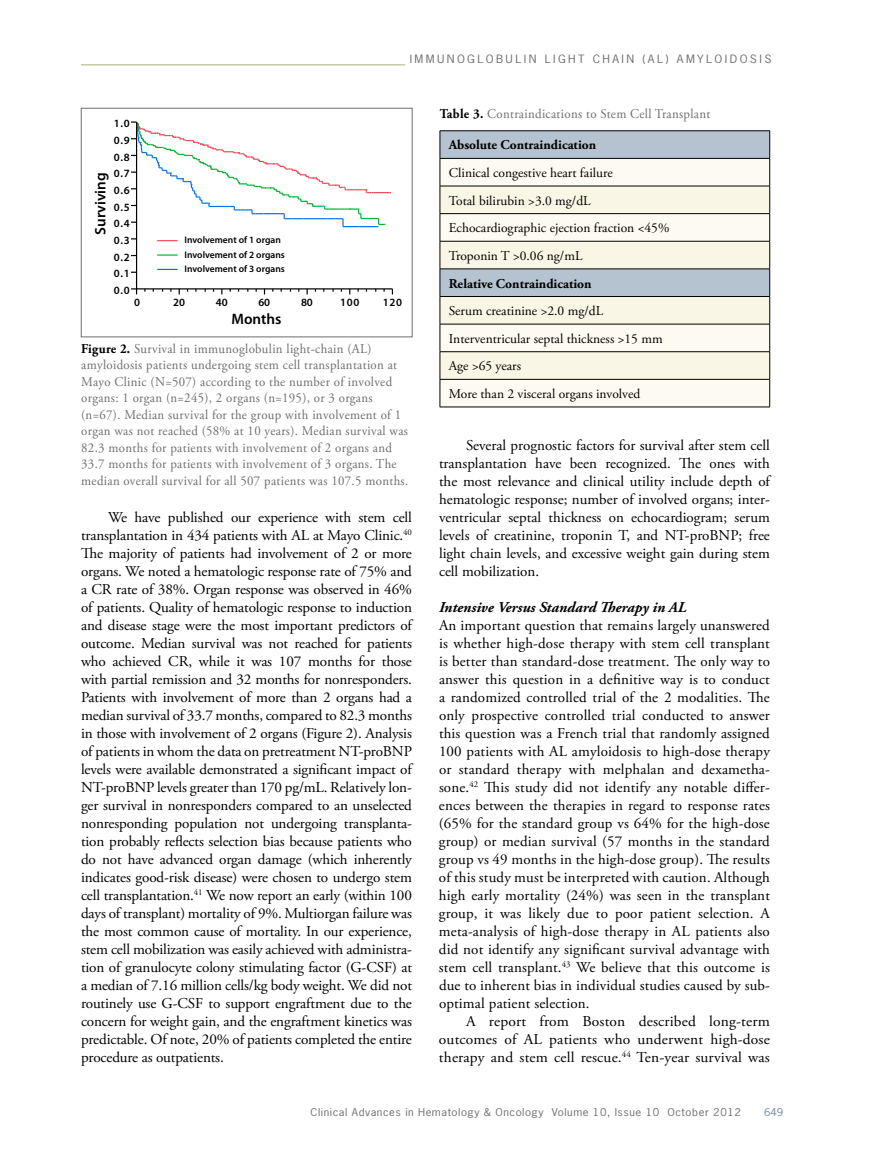
<style>
.page{position:relative;width:878px;height:1175px;background:#fff}
.page>*{position:absolute;margin:0;border:0;box-sizing:border-box;transform-origin:0 0}
.t1{font:600 15.15px "Myriad Pro";color:#000}
.t2{font:15px/18px "Adobe Garamond Pro";color:#000;text-align:justify}
.t3{font:italic 700 15px "Adobe Garamond Pro";color:#000}
.t4{font:13.5px/16.5px "Adobe Garamond Pro";letter-spacing:.025em;color:#6d6e71;scale:.95 1}
.t5{font:13.5px/27.6px "Adobe Garamond Pro";color:#000}
.t6{font:700 13.5px "Adobe Garamond Pro";color:#000}
.t7{font:600 11.1px "Myriad Pro";letter-spacing:.03em;color:#000}
.t8{font:10.8px "News Gothic Std";letter-spacing:.2em;color:#6d6e71;scale:1.11 1}
.t9{font:10.2px "News Gothic Std";letter-spacing:.05em;color:#6d6e71;scale:1.11 1}
.t10{font:10.2px "News Gothic Std";color:#738ba5;scale:1.11 1}
.t11{font:600 9.6px/14.4px "Myriad Pro";color:#000}
.s1{font-weight:700;color:#000}
</style>
<div class="page">
<hr style="left:81px;top:65px;width:324px;height:1px;background:#a9b07b">
<svg style="left:135px;top:121px;width:258px;height:169px"></svg>
<svg style="left:131px;top:288px;width:6px;height:6px"></svg>
<svg style="left:157px;top:269px;width:20px;height:1px"></svg>
<svg style="left:157px;top:240px;width:20px;height:1px"></svg>
<hr style="left:157px;top:254px;width:20px;height:2px;background:#00b235">
<div style="left:81px;top:108px;width:331px;height:229px;border:1px solid #6d6e71"></div>
<svg style="left:440px;top:131px;width:329px;height:27px;background:#b2becb"></svg>
<div style="left:440px;top:159px;width:329px;height:248px;background:#fcfaf1"></div>
<svg style="left:440px;top:187px;width:329px;height:192px;fill:#faf6e6"></svg>
<hr style="left:440px;top:130px;width:330px;height:1px;background:#000">
<hr style="left:440px;top:158px;width:330px;height:1px;background:#000">
<hr style="left:440px;top:186px;width:330px;height:1px;background:#000">
<hr style="left:440px;top:213px;width:330px;height:1px;background:#000">
<hr style="left:440px;top:241px;width:330px;height:1px;background:#000">
<hr style="left:440px;top:269px;width:330px;height:1px;background:#000">
<hr style="left:440px;top:296px;width:330px;height:1px;background:#000">
<hr style="left:440px;top:324px;width:330px;height:1px;background:#000">
<hr style="left:440px;top:351px;width:330px;height:1px;background:#000">
<hr style="left:440px;top:379px;width:330px;height:1px;background:#000">
<svg style="left:439px;top:131px;width:1px;height:276px"></svg>
<svg style="left:769px;top:131px;width:1px;height:276px"></svg>
<hr style="left:440px;top:407px;width:330px;height:1px;background:#000">
<p class="t8" style="left:410px;top:52px;width:181px">Immuno glo buli n Li gh t Chai</p>
<p class="t8" style="left:626px;top:52px;width:132px">n (AL) Amyloi do si s</p>
<p class="t7" style="left:114px;top:116px;width:17px">1.0</p>
<p class="t7" style="left:114px;top:133px;width:17px">0.9</p>
<p class="t7" style="left:114px;top:150px;width:17px">0.8</p>
<p class="t7" style="left:114px;top:166px;width:17px">0.7</p>
<p class="t1" style="left:91px;top:235px;width:64px;rotate:-90deg">Surviving</p>
<p class="t7" style="left:114px;top:183px;width:17px">0.6</p>
<p class="t7" style="left:114px;top:200px;width:17px">0.5</p>
<p class="t7" style="left:114px;top:216px;width:17px">0.4</p>
<p class="t7" style="left:114px;top:233px;width:17px">0.3</p>
<p class="t7" style="left:114px;top:250px;width:17px">0.2</p>
<p class="t7" style="left:114px;top:266px;width:17px">0.1</p>
<p class="t7" style="left:114px;top:283px;width:17px">0.0</p>
<p class="t11" style="left:185px;top:233px;width:102px">Involvement of 1 organ<br>Involvement of 2 organs<br>Involvement of 3 organs</p>
<p class="t7" style="left:134px;top:295px;width:7px">0</p>
<p class="t7" style="left:173px;top:295px;width:13px">20</p>
<p class="t7" style="left:216px;top:295px;width:13px">40</p>
<p class="t7" style="left:258px;top:295px;width:13px">60</p>
<p class="t7" style="left:301px;top:295px;width:13px">80</p>
<p class="t7" style="left:340px;top:295px;width:21px">100</p>
<p class="t7" style="left:382px;top:295px;width:21px">120</p>
<p class="t1" style="left:231px;top:309px;width:52px">Months</p>
<p class="t4" style="left:81px;top:341px;width:346px"><span class="s1">Figure 2.</span> Survival in immunoglobulin light-chain (AL) amyloidosis patients undergoing stem cell transplantation at Mayo Clinic (N=507) according to the number of involved organs: 1 organ (n=245), 2 organs (n=195), or 3 organs (n=67). Median survival for the group with involvement of 1 organ was not reached (58% at 10 years). Median survival was 82.3 months for patients with involvement of 2 organs and 33.7 months for patients with involvement of 3 organs. The median overall survival for all 507 patients was 107.5 months.</p>
<p class="t2" style="left:81px;top:509px;width:332px;text-indent:27px">We have published our experience with stem cell transplantation in 434 patients with AL at Mayo Clinic.<sup>40<br></sup>The majority of patients had involvement of 2 or more organs. We noted a hematologic response rate of 75% and a CR rate of 38%. Organ response was observed in 46% of patients. Quality of hematologic response to induction and disease stage were the most important predictors of outcome. Median survival was not reached for patients who achieved CR, while it was 107 months for those with partial remission and 32 months for nonresponders.<br>Patients with involvement of more than 2 organs had a median survival of 33.7 months, compared to 82.3 months in those with involvement of 2 organs (Figure 2). Analysis of patients in whom the data on pretreatment NT-proBNP levels were available demonstrated a significant impact of NT-proBNP levels greater than 170 pg/mL. Relatively lon&shy;ger survival in nonresponders compared to an unselected nonresponding population not undergoing transplanta&shy;tion probably reflects selection bias because patients who do not have advanced organ damage (which inherently indicates good-risk disease) were chosen to undergo stem cell transplantation.<sup>41</sup> We now report an early (within 100 days of transplant) mortality of 9%. Multiorgan failure was the most common cause of mortality. In our experience, stem cell mobilization was easily achieved with administra&shy;tion of granulocyte colony stimulating factor (G-CSF) at a median of 7.16 million cells/kg body weight. We did not routinely use G-CSF to support engraftment due to the concern for weight gain, and the engraftment kinetics was predictable. Of note, 20% of patients completed the entire procedure as outpatients.</p>
<p class="t4" style="left:440px;top:106px;width:286px"><span class="s1">Table 3.</span> Contraindications to Stem Cell Transplant</p>
<p class="t6" style="left:449px;top:137px;width:149px">Absolute Contraindication</p>
<p class="t5" style="left:449px;top:159px;width:222px">Clinical congestive heart failure<br>Total bilirubin &gt;3.0 mg/dL<br>Echocardiographic ejection fraction &lt;45%<br>Troponin T &gt;0.06 ng/mL</p>
<p class="t6" style="left:449px;top:275px;width:144px">Relative Contraindication</p>
<p class="t5" style="left:449px;top:297px;width:215px">Serum creatinine &gt;2.0 mg/dL<br>Interventricular septal thickness &gt;15 mm<br>Age &gt;65 years<br>More than 2 visceral organs involved</p>
<p class="t2" style="left:439px;top:437px;width:332px;text-indent:27px">Several prognostic factors for survival after stem cell transplantation have been recognized. The ones with the most relevance and clinical utility include depth of hematologic response; number of involved organs; inter&shy;ventricular septal thickness on echocardiogram; serum levels of creatinine, troponin T, and NT-proBNP; free light chain levels, and excessive weight gain during stem cell mobilization.</p>
<p class="t3" style="left:439px;top:599px;width:249px">Intensive Versus Standard Therapy in AL</p>
<p class="t2" style="left:439px;top:617px;width:332px">An important question that remains largely unanswered is whether high-dose therapy with stem cell transplant is better than standard-dose treatment. The only way to answer this question in a definitive way is to conduct a randomized controlled trial of the 2 modalities. The only prospective controlled trial conducted to answer this question was a French trial that randomly assigned 100 patients with AL amyloidosis to high-dose therapy or standard therapy with melphalan and dexametha&shy;sone.<sup>42</sup> This study did not identify any notable differ&shy;ences between the therapies in regard to response rates (65% for the standard group vs 64% for the high-dose group) or median survival (57 months in the standard group vs 49 months in the high-dose group). The results of this study must be interpreted with caution. Although high early mortality (24%) was seen in the transplant group, it was likely due to poor patient selection. A meta-analysis of high-dose therapy in AL patients also did not identify any significant survival advantage with stem cell transplant.<sup>43</sup> We believe that this outcome is due to inherent bias in individual studies caused by sub&shy;optimal patient selection.</p>
<p class="t2" style="left:439px;top:1013px;width:332px;text-indent:27px">A report from Boston described long-term outcomes of AL patients who underwent high-dose therapy and stem cell rescue.<sup>44</sup> Ten-year survival was</p>
<p class="t9" style="left:310px;top:1105px;width:389px">Clinical Advances in Hematology &amp; Oncology Volume 10, Issue 10 October 2012</p>
<p class="t10" style="left:764px;top:1105px;width:19px">649</p>
</div>
